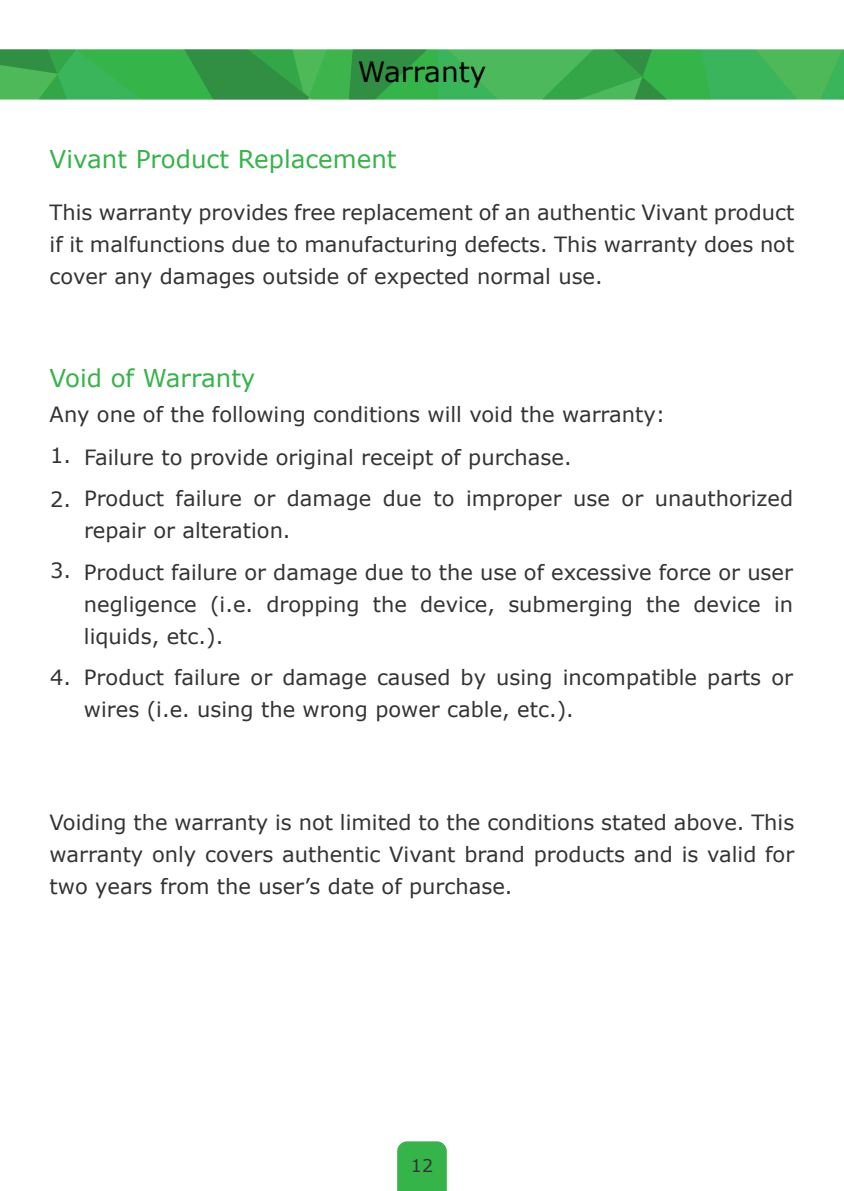
<style>
.page{position:relative;width:844px;height:1191px;background:#fff}
.page>*{position:absolute;margin:0;border:0;box-sizing:border-box;transform-origin:0 0}
.t1{font:28px "Verdana";color:#030303}
.t2{font:24.5px "Verdana";color:#35b44a}
.t3{font:21px/32.2px "Verdana";color:#333334;text-align:justify}
.t4{font:17.5px "Verdana";color:#333334}
</style>
<div class="page">
<svg style="left:0;top:50px;width:843px;height:49px;background:#3bac4f"></svg>
<div style="left:397px;top:1141px;width:49px;height:50px;background:#35b44a"></div>
<h1 class="t1" style="left:357px;top:53px;width:130px">Warranty</h1>
<p class="t2" style="left:50px;top:142px;width:348px">Vivant Product Replacement</p>
<p class="t3" style="left:50px;top:196px;width:746px">This warranty provides free replacement of an authentic Vivant product if it malfunctions due to manufacturing defects. This warranty does not cover any damages outside of expected normal use.</p>
<p class="t2" style="left:50px;top:361px;width:207px">Void of Warranty</p>
<p class="t3" style="left:50px;top:398px;width:617px">Any one of the following conditions will void the warranty:</p>
<p class="t3" style="left:50px;top:435px;width:523px;line-height:42.4px">1. Failure to provide original receipt of purchase.<br>2.</p>
<p class="t3" style="left:84px;top:482px;width:710px">Product failure or damage due to improper use or unauthorized repair or alteration.</p>
<p class="t3" style="left:50px;top:554px;width:23px">3.</p>
<p class="t3" style="left:50px;top:661px;width:23px">4.</p>
<p class="t3" style="left:84px;top:555px;width:710px">Product failure or damage due to the use of excessive force or user negligence (i.e. dropping the device, submerging the device in liquids, etc.).</p>
<p class="t3" style="left:84px;top:661px;width:710px">Product failure or damage caused by using incompatible parts or wires (i.e. using the wrong power cable, etc.).</p>
<p class="t3" style="left:50px;top:806px;width:746px">Voiding the warranty is not limited to the conditions stated above. This warranty only covers authentic Vivant brand products and is valid for two years from the user’s date of purchase.</p>
<p class="t4" style="left:411px;top:1153px;width:24px">12</p>
</div>
